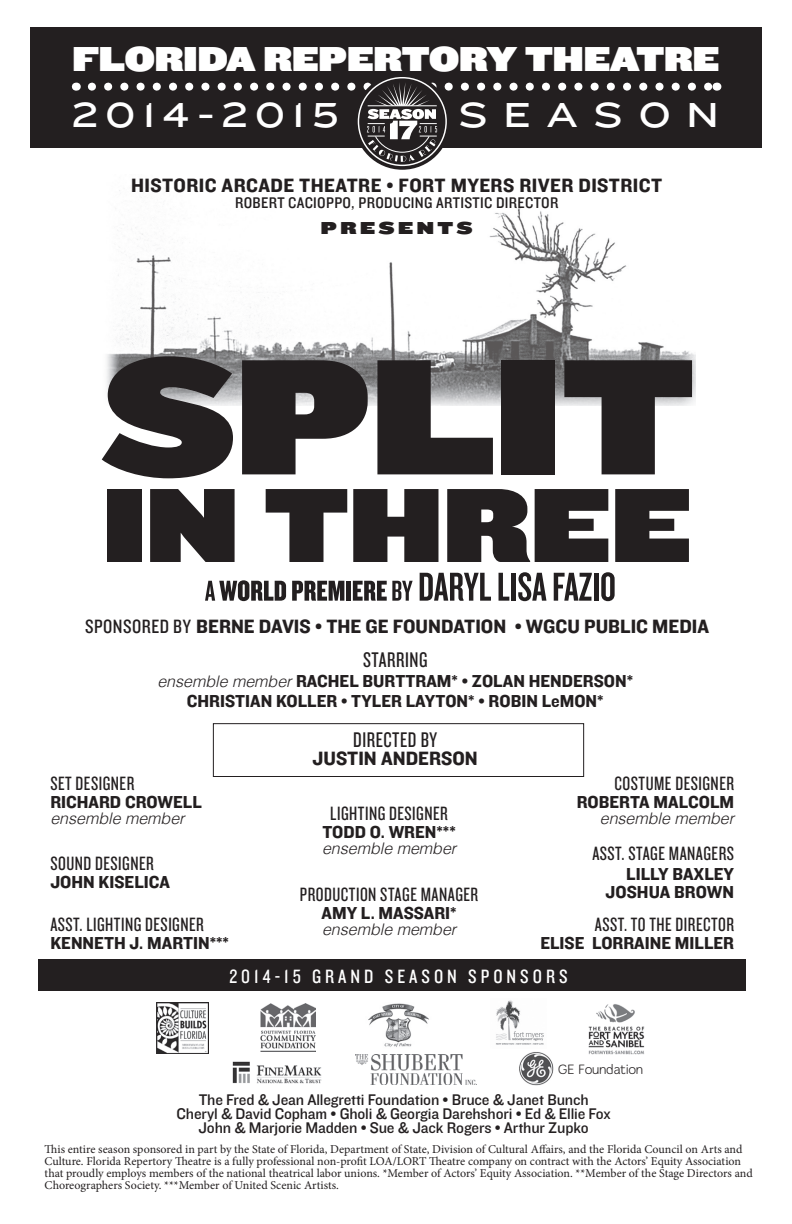
<style>
.page{position:relative;width:792px;height:1224px;background:#fff}
.page>*{position:absolute;margin:0;border:0;box-sizing:border-box;transform-origin:0 0}
.t1{font:36px "Knockout HTF93 Ultmt Heviwt";color:#fff}
.t2{font:36px "Knockout HTF34 Junior Sumo";letter-spacing:.195em;color:#fff}
.t3{font:22px "Knockout HTF28 Junior Featherwt";letter-spacing:.025em;color:#231f20}
.t4{font:20px "Knockout HTF28 Junior Featherwt";letter-spacing:.025em;color:#231f20}
.t5{font:20px "Knockout HTF51 Middleweight";color:#231f20}
.t6{font:20px "Knockout HTF51 Middleweight";letter-spacing:.02em;color:#231f20}
.t7{font:20px "Knockout HTF29 Junior Liteweight";letter-spacing:.2em;color:#fff}
.t8{font:18px/20px "Knockout HTF51 Middleweight";color:#231f20;text-align:center}
.t9{font:18px "Knockout HTF94 Ultmt Sumo";letter-spacing:.2em;color:#231f20}
.t10{font:16px/14px "Knockout HTF31 Junior Middlewt";letter-spacing:-.01em;color:#231f20;text-align:center}
.t11{font:italic 300 16px "Helvetica";color:#231f20}
.t12{font:16px "Knockout HTF30 Junior Welterwt";letter-spacing:.02em;color:#231f20}
.t13{font:14px "Merge";letter-spacing:-.025em;color:#231f20}
.t14{font:12px/12px "Minion Pro";color:#231f20}
.s1{font-family:"Knockout HTF29 Junior Liteweight"}
.s2{font-family:"Helvetica";font-weight:300;font-style:italic;font-size:16px}
</style>
<div class="page">
<img style="left:107px;top:188px;width:589px;height:218px">
<div style="left:39px;top:959px;width:707px;height:32px;background:#231f20"></div>
<img style="left:368px;top:1003px;width:61px;height:44px">
<img style="left:157px;top:1003px;width:51px;height:51px">
<img style="left:496px;top:1000px;width:48px;height:45px">
<img style="left:261px;top:1003px;width:55px;height:49px">
<img style="left:356px;top:1055px;width:121px;height:30px">
<div style="left:213px;top:723px;width:371px;height:54px;border:1px solid #231f20"></div>
<img style="left:519px;top:1052px;width:35px;height:34px">
<img style="left:232px;top:1061px;width:90px;height:23px">
<img style="left:588px;top:1004px;width:57px;height:51px">
<div style="left:30px;top:27px;width:732px;height:120px;background:#231f20"></div>
<svg style="left:354px;top:73px;width:96px;height:97px"></svg>
<svg style="left:60px;top:73px;width:657px;height:89px"></svg>
<svg style="left:205px;top:580px;width:81px;height:21px"></svg>
<svg style="left:292px;top:581px;width:52px;height:20px"></svg>
<div style="left:346px;top:581px;width:5px;height:20px;background:#231f20"></div>
<svg style="left:353px;top:581px;width:60px;height:20px"></svg>
<svg style="left:420px;top:573px;width:71px;height:28px"></svg>
<svg style="left:499px;top:573px;width:10px;height:28px"></svg>
<div style="left:511px;top:573px;width:5px;height:28px;background:#231f20"></div>
<svg style="left:518px;top:572px;width:28px;height:29px"></svg>
<svg style="left:554px;top:573px;width:38px;height:28px"></svg>
<hr style="left:594px;top:573px;width:4px;height:28px;background:#231f20">
<svg style="left:601px;top:572px;width:14px;height:29px"></svg>
<div style="left:107px;top:489px;width:34px;height:73px;background:#231f20"></div>
<svg style="left:150px;top:489px;width:85px;height:73px;background:#3e3a3b"></svg>
<svg style="left:266px;top:489px;width:81px;height:73px"></svg>
<svg style="left:353px;top:489px;width:85px;height:73px;background:#434041"></svg>
<svg style="left:447px;top:489px;width:161px;height:73px"></svg>
<svg style="left:615px;top:489px;width:74px;height:73px;background:#444041"></svg>
<svg style="left:102px;top:356px;width:131px;height:122px"></svg>
<svg style="left:242px;top:360px;width:126px;height:114px"></svg>
<svg style="left:377px;top:360px;width:116px;height:114px"></svg>
<div style="left:502px;top:360px;width:53px;height:114px;background:#231f20"></div>
<svg style="left:564px;top:360px;width:128px;height:114px"></svg>
<h1 class="t1" style="left:73px;top:39px;width:648px">FLORIDA REPERTORY THEATRE</h1>
<h1 class="t2" style="left:72px;top:95px;width:269px">2014-2015</h1>
<h1 class="t2" style="left:458px;top:95px;width:262px">SEASON</h1>
<h3 class="t6" style="left:131px;top:175px;width:533px">HISTORIC ARCADE THEATRE • FORT MYERS RIVER DISTRICT</h3>
<h3 class="t12" style="left:235px;top:194px;width:325px">ROBERT CACIOPPO, PRODUCING ARTISTIC DIRECTOR</h3>
<h3 class="t9" style="left:321px;top:218px;width:153px">PRESENTS</h3>
<h3 class="t5" style="left:85px;top:616px;width:626px"><span class="s1">SPONSORED BY</span> BERNE DAVIS • THE GE FOUNDATION • WGCU PUBLIC MEDIA</h3>
<h2 class="t3" style="left:363px;top:649px;width:66px">STARRING</h2>
<h3 class="t8" style="left:157px;top:672px;width:477px"><span class="s2">ensemble member</span> RACHEL BURTTRAM* • ZOLAN HENDERSON*<br>CHRISTIAN KOLLER • TYLER LAYTON* • ROBIN LeMON*</h3>
<h2 class="t3" style="left:353px;top:729px;width:85px">DIRECTED BY</h2>
<h3 class="t5" style="left:313px;top:748px;width:167px">JUSTIN ANDERSON</h3>
<h3 class="t4" style="left:615px;top:774px;width:121px">COSTUME DESIGNER</h3>
<h3 class="t8" style="left:577px;top:793px;width:159px">ROBERTA MALCOLM</h3>
<h3 class="t11" style="left:600px;top:806px;width:136px">ensemble member</h3>
<h3 class="t4" style="left:50px;top:774px;width:85px">SET DESIGNER</h3>
<h3 class="t8" style="left:50px;top:793px;width:153px">RICHARD CROWELL</h3>
<h3 class="t11" style="left:50px;top:806px;width:136px">ensemble member</h3>
<h3 class="t4" style="left:330px;top:804px;width:119px">LIGHTING DESIGNER</h3>
<h3 class="t8" style="left:322px;top:823px;width:135px">TODD O. WREN***</h3>
<h3 class="t11" style="left:322px;top:836px;width:136px">ensemble member</h3>
<h3 class="t4" style="left:592px;top:843px;width:143px">ASST. STAGE MANAGERS</h3>
<h3 class="t8" style="left:626px;top:864px;width:109px">LILLY BAXLEY</h3>
<h3 class="t4" style="left:50px;top:853px;width:105px">SOUND DESIGNER</h3>
<h3 class="t8" style="left:50px;top:872px;width:121px">JOHN KISELICA</h3>
<h3 class="t4" style="left:300px;top:885px;width:180px">PRODUCTION STAGE MANAGER</h3>
<h3 class="t8" style="left:606px;top:882px;width:130px">JOSHUA BROWN</h3>
<h3 class="t8" style="left:322px;top:904px;width:137px">AMY L. MASSARI*</h3>
<h3 class="t11" style="left:322px;top:918px;width:136px">ensemble member</h3>
<h3 class="t4" style="left:50px;top:915px;width:155px">ASST. LIGHTING DESIGNER</h3>
<h3 class="t8" style="left:50px;top:934px;width:180px">KENNETH J. MARTIN***</h3>
<h3 class="t4" style="left:595px;top:915px;width:141px">ASST. TO THE DIRECTOR</h3>
<h3 class="t8" style="left:540px;top:934px;width:195px">ELISE LORRAINE MILLER</h3>
<h3 class="t7" style="left:229px;top:967px;width:340px">2014-15 GRAND SEASON SPONSORS</h3>
<p class="t13" style="left:558px;top:1061px;width:87px">GE Foundation</p>
<h3 class="t10" style="left:177px;top:1093px;width:436px">The Fred &amp; Jean Allegretti Foundation • Bruce &amp; Janet Bunch<br>Cheryl &amp; David Copham • Gholi &amp; Georgia Darehshori • Ed &amp; Ellie Fox<br>John &amp; Marjorie Madden • Sue &amp; Jack Rogers • Arthur Zupko</h3>
<p class="t14" style="left:45px;top:1144px;width:710px">This entire season sponsored in part by the State of Florida, Department of State, Division of Cultural Affairs, and the Florida Council on Arts and Culture. Florida Repertory Theatre is a fully professional non-profit LOA/LORT Theatre company on contract with the Actors’ Equity Association that proudly employs members of the national theatrical labor unions. *Member of Actors’ Equity Association. **Member of the Stage Directors and Choreographers Society. ***Member of United Scenic Artists.</p>
</div>
